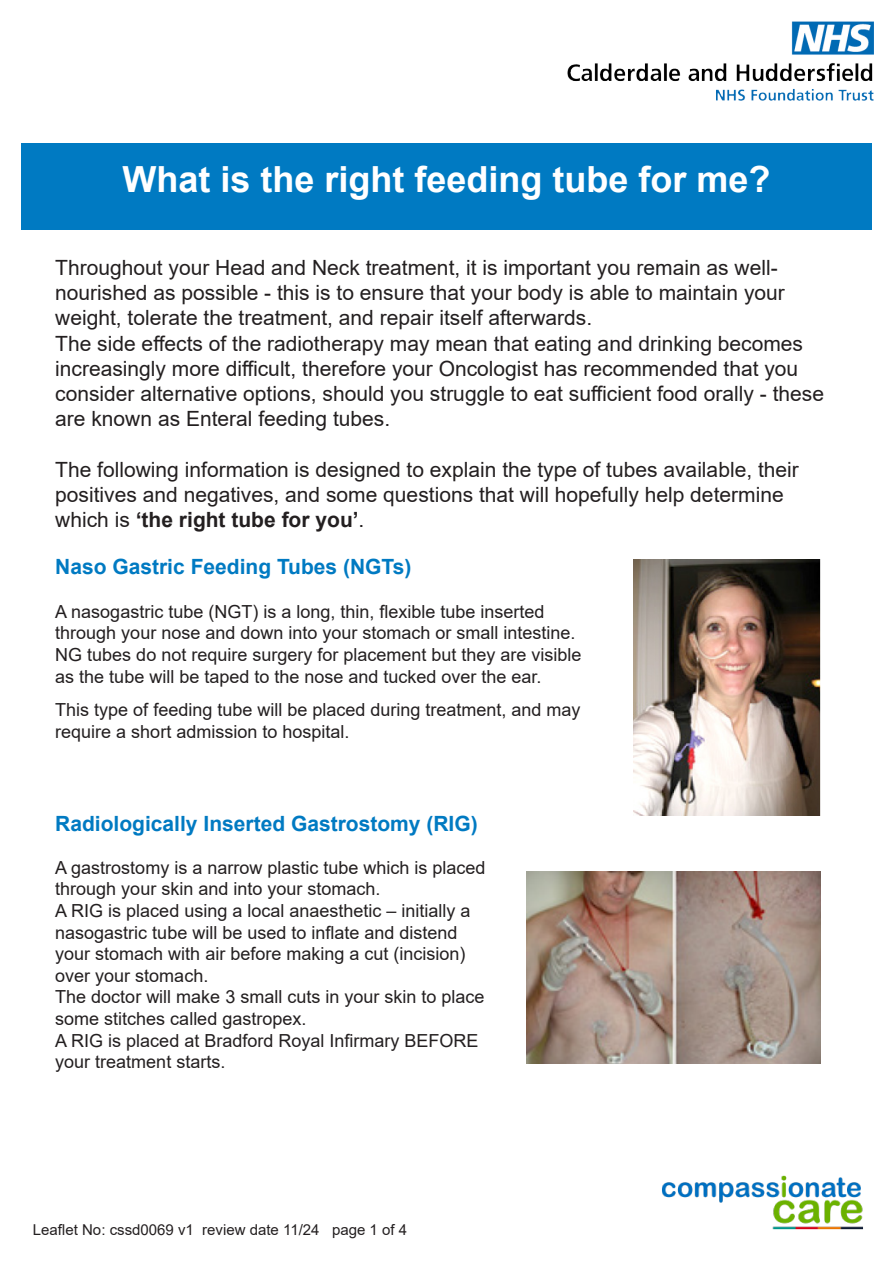
<style>
.page{position:relative;width:893px;height:1263px;background:#fff}
.page>*{position:absolute;margin:0;border:0;box-sizing:border-box;transform-origin:0 0}
.t1{font:700 36px "Arial";color:#fff}
.t2{font:21px/25.2px "Arial";color:#231f20}
.t3{font:700 21px "Arial";color:#007ac2}
.t4{font:18px/21.6px "Arial";color:#231f20}
.t5{font:15px "Arial";color:#231f20}
.s1{font-weight:700}
</style>
<div class="page">
<img style="left:662px;top:1175px;width:201px;height:55px">
<div style="left:21px;top:143px;width:851px;height:87px;background:#007ac2"></div>
<img style="left:568px;top:21px;width:306px;height:79px">
<img style="left:527px;top:872px;width:294px;height:191px">
<img style="left:634px;top:559px;width:187px;height:256px">
<p class="t1" style="left:122px;top:154px;width:650px">What is the right feeding tube for me?</p>
<p class="t2" style="left:55px;top:255px;width:724px">Throughout your Head and Neck treatment, it is important you remain as well-</p>
<p class="t2" style="left:55px;top:280px;width:731px">nourished as possible - this is to ensure that your body is able to maintain your weight, tolerate the treatment, and repair itself afterwards.</p>
<p class="t2" style="left:55px;top:331px;width:749px">The side effects of the radiotherapy may mean that eating and drinking becomes</p>
<p class="t2" style="left:55px;top:356px;width:770px">increasingly more difficult, therefore your Oncologist has recommended that you consider alternative options, should you struggle to eat sufficient food orally - these are known as Enteral feeding tubes.</p>
<p class="t2" style="left:55px;top:457px;width:745px">The following information is designed to explain the type of tubes available, their positives and negatives, and some questions that will hopefully help determine which is <span class="s1">‘the right tube for you’</span>.</p>
<p class="t3" style="left:55px;top:552px;width:358px">Naso Gastric Feeding Tubes (NGTs)</p>
<p class="t4" style="left:55px;top:600px;width:528px">A nasogastric tube (NGT) is a long, thin, flexible tube inserted through your nose and down into your stomach or small intestine.<br>NG tubes do not require surgery for placement but they are visible as the tube will be taped to the nose and tucked over the ear.</p>
<p class="t4" style="left:55px;top:699px;width:527px">This type of feeding tube will be placed during treatment, and may require a short admission to hospital.</p>
<p class="t3" style="left:55px;top:808px;width:424px">Radiologically Inserted Gastrostomy (RIG)</p>
<p class="t4" style="left:55px;top:856px;width:432px">A gastrostomy is a narrow plastic tube which is placed through your skin and into your stomach.</p>
<p class="t4" style="left:55px;top:900px;width:417px">A RIG is placed using a local anaesthetic – initially a nasogastric tube will be used to inflate and distend your stomach with air before making a cut (incision) over your stomach.</p>
<p class="t4" style="left:55px;top:986px;width:431px">The doctor will make 3 small cuts in your skin to place some stitches called gastropex.</p>
<p class="t4" style="left:55px;top:1029px;width:425px">A RIG is placed at Bradford Royal Infirmary BEFORE your treatment starts.</p>
<p class="t5" style="left:33px;top:1219px;width:376px">Leaflet No: cssd0069 v1 review date 11/24 page 1 of 4</p>
</div>
